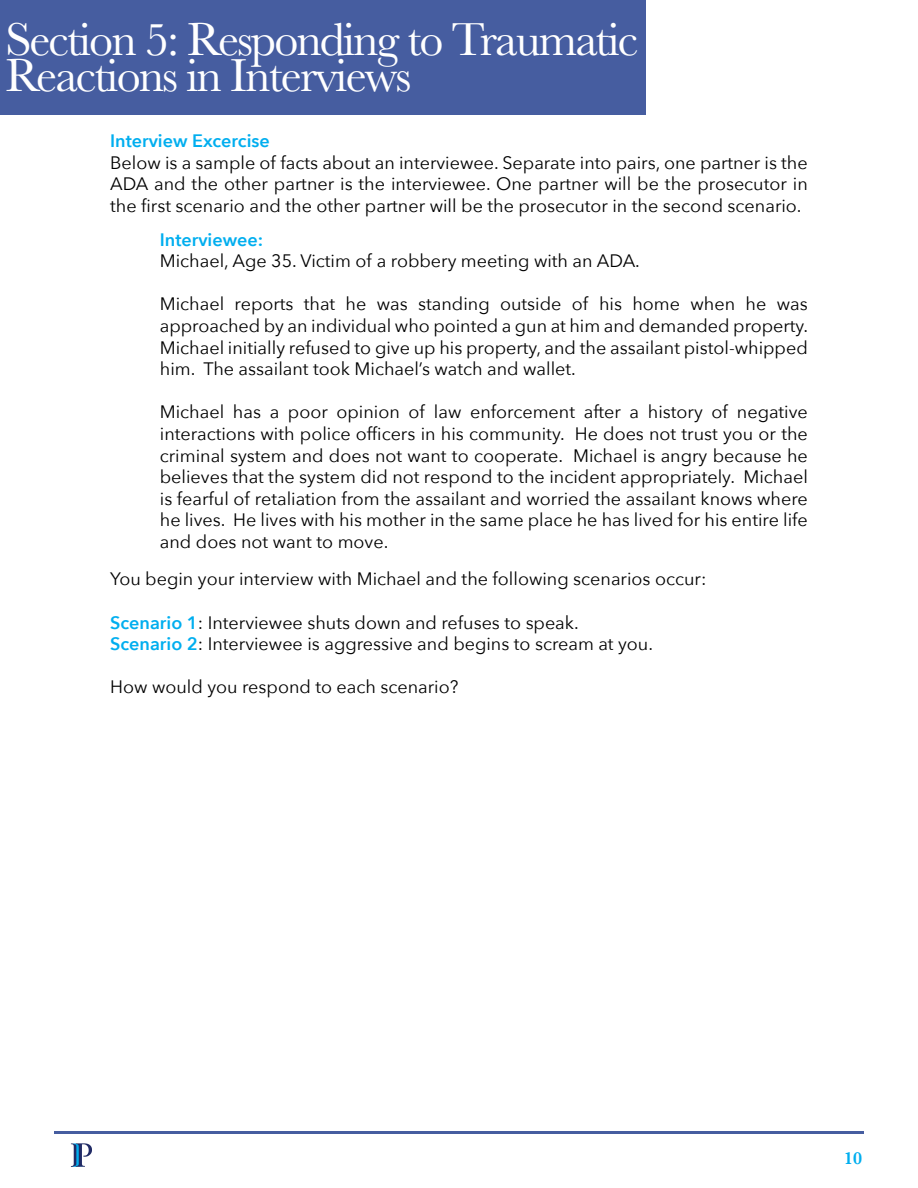
<style>
.page{position:relative;width:918px;height:1188px;background:#fff}
.page>*{position:absolute;margin:0;border:0;box-sizing:border-box;transform-origin:0 0}
.t1{font:48px/36px "Baskerville";letter-spacing:-.04em;color:#fff}
.t2{font:18px/21.6px "Avenir Next";color:#000;text-align:justify}
.t3{font:600 18px "Avenir Next";color:#00aeef}
.t4{font:600 18px "Baskerville";color:#00aeef}
.s1{font-weight:600;color:#00aeef}
</style>
<div class="page">
<div style="left:0;top:0;width:646px;height:114px;background:#465da0"></div>
<hr style="left:54px;top:1131px;width:810px;height:3px;background:#25408f">
<img style="left:70px;top:1143px;width:22px;height:24px">
<h1 class="t1" style="left:5px;top:22px;width:634px">Section 5: Responding to Traumatic<br>Reactions in Interviews</h1>
<p class="t3" style="left:110px;top:125px;width:161px">Interview Excercise</p>
<p class="t2" style="left:110px;top:151px;width:699px">Below is a sample of facts about an interviewee. Separate into pairs, one partner is the ADA and the other partner is the interviewee. One partner will be the prosecutor in the first scenario and the other partner will be the prosecutor in the second scenario.</p>
<p class="t3" style="left:160px;top:224px;width:105px">Interviewee:</p>
<p class="t2" style="left:160px;top:249px;width:482px">Michael, Age 35. Victim of a robbery meeting with an ADA.</p>
<p class="t2" style="left:160px;top:293px;width:650px">Michael reports that he was standing outside of his home when he was approached by an individual who pointed a gun at him and demanded property.<br>Michael initially refused to give up his property, and the assailant pistol-whipped him. The assailant took Michael’s watch and wallet.</p>
<p class="t2" style="left:160px;top:401px;width:650px">Michael has a poor opinion of law enforcement after a history of negative interactions with police officers in his community. He does not trust you or the criminal system and does not want to cooperate. Michael is angry because he believes that the system did not respond to the incident appropriately. Michael is fearful of retaliation from the assailant and worried the assailant knows where he lives. He lives with his mother in the same place he has lived for his entire life and does not want to move.</p>
<p class="t2" style="left:110px;top:568px;width:598px">You begin your interview with Michael and the following scenarios occur:</p>
<p class="t2" style="left:110px;top:611px;width:544px"><span class="s1">Scenario 1</span>: Interviewee shuts down and refuses to speak.<br><span class="s1">Scenario 2</span>: Interviewee is aggressive and begins to scream at you.</p>
<p class="t2" style="left:110px;top:676px;width:350px">How would you respond to each scenario?</p>
<p class="t4" style="left:844px;top:1145px;width:19px">10</p>
</div>
